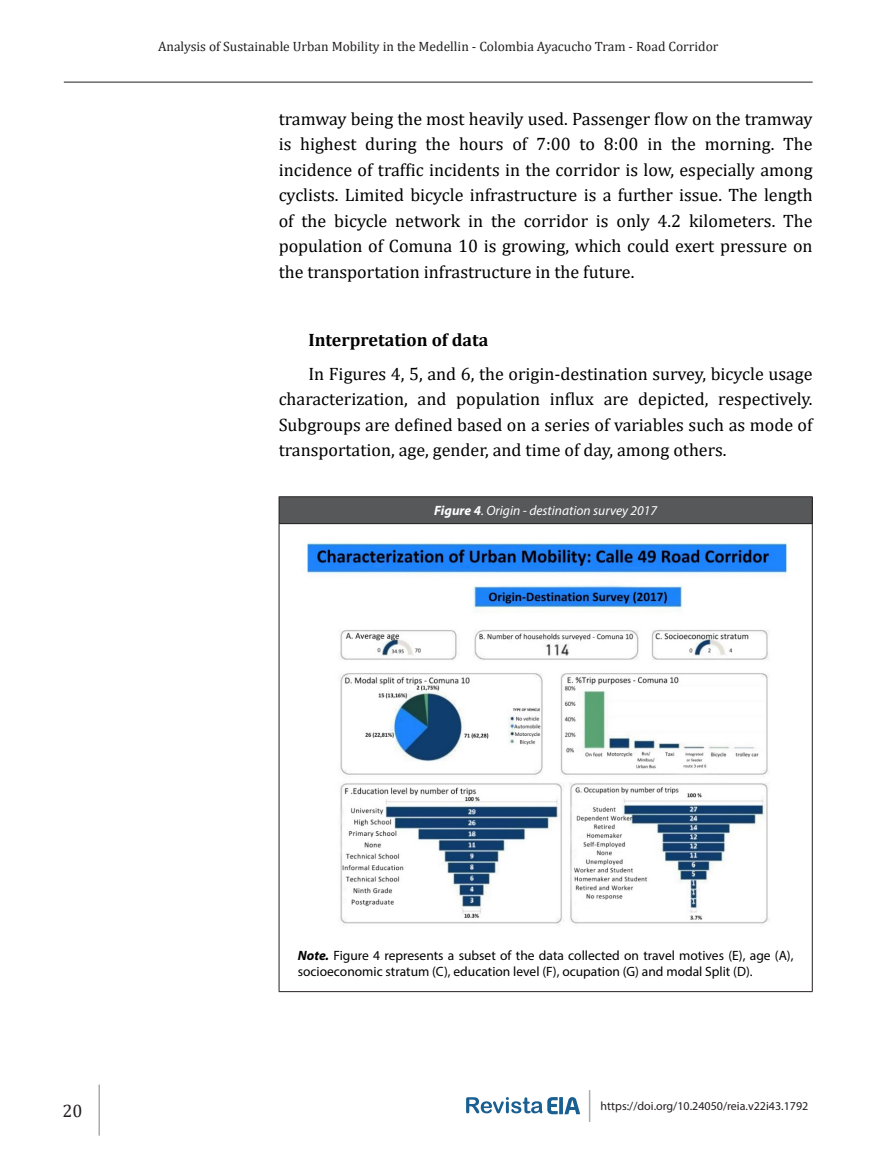
<style>
.page{position:relative;width:885px;height:1170px;background:#fff}
.page>*{position:absolute;margin:0;border:0;box-sizing:border-box;transform-origin:0 0}
.t1{font:18px/25.5px "Cambria";color:#000;text-align:justify}
.t2{font:700 18px "Cambria";color:#000}
.t3{font:18px "Cambria";color:#231f20}
.t4{font:13.5px/16.2px "Myriad Pro";color:#000}
.t5{font:13.5px "Cambria";color:#231f20}
.t6{font:italic 13.5px "Myriad Pro";color:#fff}
.t7{font:12px "Myriad Pro";color:#231f20}
.s1{font-weight:700}
.s2{font-weight:700;font-style:italic}
</style>
<div class="page">
<hr style="left:64px;top:82px;width:748px;height:1px;background:#231f20">
<hr style="left:98px;top:1084px;width:2px;height:51px;background:#a9acb0">
<hr style="left:588px;top:1089px;width:2px;height:32px;background:#a9acb0">
<svg style="left:466px;top:1097px;width:114px;height:17px"></svg>
<div style="left:279px;top:496px;width:533px;height:27px;background:#57585a"></div>
<hr style="left:279px;top:496px;width:533px;height:1px;background:#231f20">
<svg style="left:279px;top:497px;width:1px;height:26px"></svg>
<svg style="left:811px;top:497px;width:1px;height:26px"></svg>
<hr style="left:279px;top:523px;width:533px;height:1px;background:#231f20">
<hr style="left:279px;top:524px;width:1px;height:467px;background:#231f20">
<hr style="left:811px;top:524px;width:1px;height:467px;background:#231f20">
<hr style="left:279px;top:991px;width:533px;height:1px;background:#231f20">
<img style="left:307px;top:543px;width:480px;height:382px">
<p class="t5" style="left:158px;top:38px;width:562px">Analysis of Sustainable Urban Mobility in the Medellin - Colombia Ayacucho Tram - Road Corridor</p>
<p class="t1" style="left:279px;top:106px;width:535px">tramway being the most heavily used. Passenger flow on the tramway is highest during the hours of 7:00 to 8:00 in the morning. The incidence of traffic incidents in the corridor is low, especially among cyclists. Limited bicycle infrastructure is a further issue. The length of the bicycle network in the corridor is only 4.2 kilometers. The population of Comuna 10 is growing, which could exert pressure on the transportation infrastructure in the future.</p>
<p class="t2" style="left:308px;top:327px;width:181px">Interpretation of data</p>
<p class="t1" style="left:279px;top:361px;width:535px;text-indent:30px">In Figures 4, 5, and 6, the origin-destination survey, bicycle usage characterization, and population influx are depicted, respectively.<br>Subgroups are defined based on a series of variables such as mode of transportation, age, gender, and time of day, among others.</p>
<p class="t6" style="left:434px;top:502px;width:224px"><span class="s1">Figure 4</span>. Origin - destination survey 2017</p>
<p class="t4" style="left:298px;top:947px;width:497px"><span class="s2">Note.</span> Figure 4 represents a subset of the data collected on travel motives (E), age (A), socioeconomic stratum (C), education level (F), ocupation (G) and modal Split (D).</p>
<p class="t3" style="left:62px;top:1100px;width:21px">20</p>
<p class="t7" style="left:600px;top:1098px;width:209px">https://doi.org/10.24050/reia.v22i43.1792</p>
</div>
